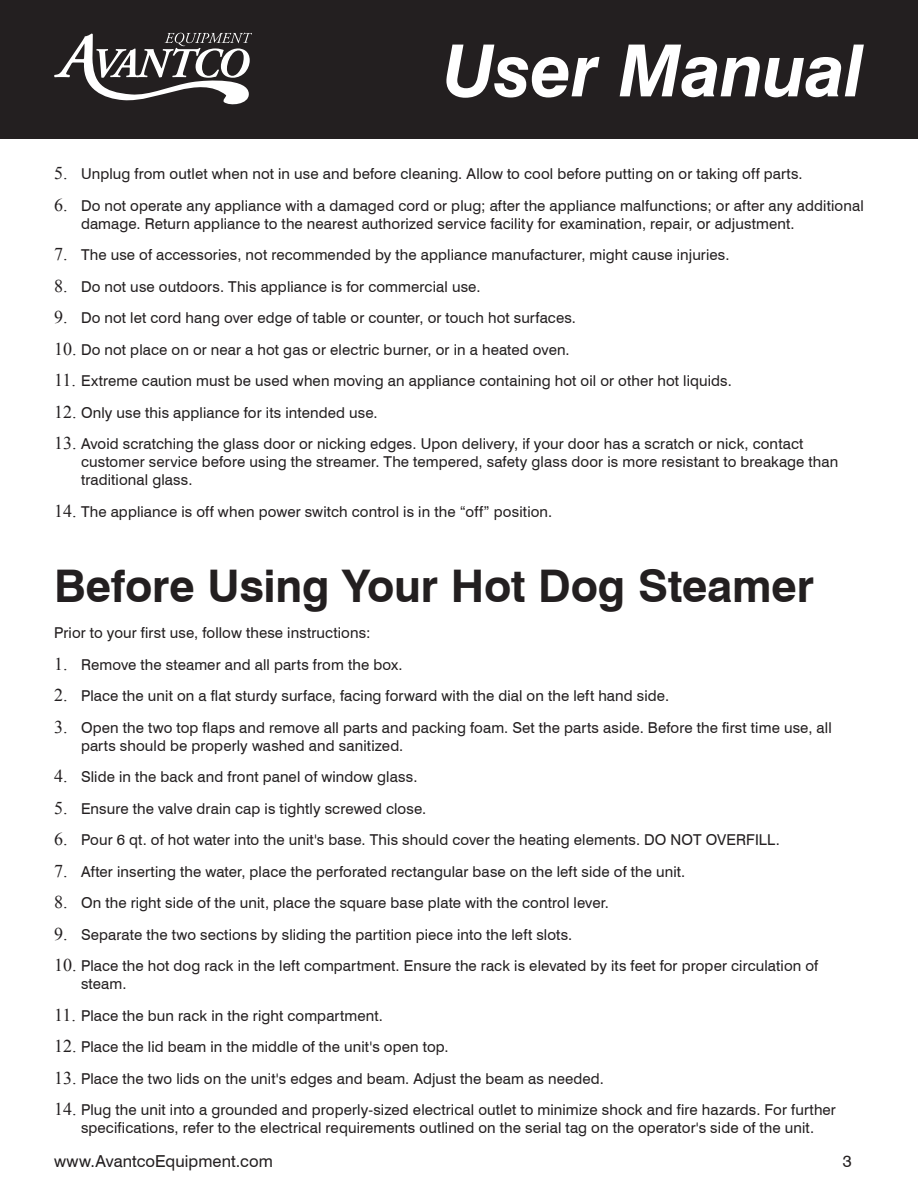
<style>
.page{position:relative;width:918px;height:1188px;background:#fff}
.page>*{position:absolute;margin:0;border:0;box-sizing:border-box;transform-origin:0 0}
.t1{font:italic 700 72px "Swiss 721 BT";letter-spacing:-.01em;color:#fff}
.t2{font:700 45px "Swiss 721 BT";letter-spacing:-.005em;color:#231f20}
.t3{font:16.5px "Swiss 721 BT";letter-spacing:.005em;color:#231f20}
.t4{font:15px/18px "Swiss 721 BT";letter-spacing:.01em;color:#231f20}
.s1{font-family:"Times New Roman";font-size:18px}
</style>
<div class="page">
<div style="left:0;top:0;width:918px;height:138px;background:#231f20"></div>
<svg style="left:54px;top:33px;width:197px;height:72px"></svg>
<h1 class="t1" style="left:442px;top:27px;width:423px">User Manual</h1>
<p class="t4" style="left:54px;top:165px;width:750px"><span class="s1">5.</span> Unplug from outlet when not in use and before cleaning. Allow to cool before putting on or taking off parts.</p>
<p class="t4" style="left:81px;top:196px;width:784px;text-indent:-27px"><span class="s1">6.</span> Do not operate any appliance with a damaged cord or plug; after the appliance malfunctions; or after any additional damage. Return appliance to the nearest authorized service facility for examination, repair, or adjustment.</p>
<p class="t4" style="left:54px;top:246px;width:677px"><span class="s1">7.</span> The use of accessories, not recommended by the appliance manufacturer, might cause injuries.</p>
<p class="t4" style="left:54px;top:277px;width:428px"><span class="s1">8.</span> Do not use outdoors. This appliance is for commercial use.</p>
<p class="t4" style="left:54px;top:309px;width:524px"><span class="s1">9.</span> Do not let cord hang over edge of table or counter, or touch hot surfaces.</p>
<p class="t4" style="left:54px;top:340px;width:517px"><span class="s1">10.</span> Do not place on or near a hot gas or electric burner, or in a heated oven.</p>
<p class="t4" style="left:54px;top:372px;width:679px"><span class="s1">11.</span> Extreme caution must be used when moving an appliance containing hot oil or other hot liquids.</p>
<p class="t4" style="left:54px;top:403px;width:325px"><span class="s1">12.</span> Only use this appliance for its intended use.</p>
<p class="t4" style="left:81px;top:435px;width:759px;text-indent:-27px"><span class="s1">13.</span> Avoid scratching the glass door or nicking edges. Upon delivery, if your door has a scratch or nick, contact customer service before using the streamer. The tempered, safety glass door is more resistant to breakage than traditional glass.</p>
<p class="t4" style="left:54px;top:502px;width:500px"><span class="s1">14.</span> The appliance is off when power switch control is in the “off” position.</p>
<h2 class="t2" style="left:54px;top:559px;width:761px">Before Using Your Hot Dog Steamer</h2>
<p class="t4" style="left:54px;top:624px;width:318px">Prior to your first use, follow these instructions:</p>
<p class="t4" style="left:54px;top:655px;width:350px"><span class="s1">1.</span> Remove the steamer and all parts from the box.</p>
<p class="t4" style="left:54px;top:687px;width:617px"><span class="s1">2.</span> Place the unit on a flat sturdy surface, facing forward with the dial on the left hand side.</p>
<p class="t4" style="left:81px;top:718px;width:752px;text-indent:-27px"><span class="s1">3.</span> Open the two top flaps and remove all parts and packing foam. Set the parts aside. Before the first time use, all parts should be properly washed and sanitized.</p>
<p class="t4" style="left:54px;top:768px;width:365px"><span class="s1">4.</span> Slide in the back and front panel of window glass.</p>
<p class="t4" style="left:54px;top:799px;width:374px"><span class="s1">5.</span> Ensure the valve drain cap is tightly screwed close.</p>
<p class="t4" style="left:54px;top:831px;width:727px"><span class="s1">6.</span> Pour 6 qt. of hot water into the unit's base. This should cover the heating elements. DO NOT OVERFILL.</p>
<p class="t4" style="left:54px;top:862px;width:633px"><span class="s1">7.</span> After inserting the water, place the perforated rectangular base on the left side of the unit.</p>
<p class="t4" style="left:54px;top:894px;width:557px"><span class="s1">8.</span> On the right side of the unit, place the square base plate with the control lever.</p>
<p class="t4" style="left:54px;top:925px;width:520px"><span class="s1">9.</span> Separate the two sections by sliding the partition piece into the left slots.</p>
<p class="t4" style="left:81px;top:957px;width:739px;text-indent:-27px"><span class="s1">10.</span> Place the hot dog rack in the left compartment. Ensure the rack is elevated by its feet for proper circulation of steam.</p>
<p class="t4" style="left:54px;top:1006px;width:331px"><span class="s1">11.</span> Place the bun rack in the right compartment.</p>
<p class="t4" style="left:54px;top:1038px;width:396px"><span class="s1">12.</span> Place the lid beam in the middle of the unit's open top.</p>
<p class="t4" style="left:54px;top:1069px;width:551px"><span class="s1">13.</span> Place the two lids on the unit's edges and beam. Adjust the beam as needed.</p>
<p class="t4" style="left:54px;top:1101px;width:783px;text-align:center"><span class="s1">14.</span> Plug the unit into a grounded and properly-sized electrical outlet to minimize shock and fire hazards. For further specifications, refer to the electrical requirements outlined on the serial tag on the operator's side of the unit.</p>
<p class="t3" style="left:54px;top:1151px;width:220px">www.AvantcoEquipment.com</p>
<p class="t3" style="left:843px;top:1151px;width:11px">3</p>
</div>
